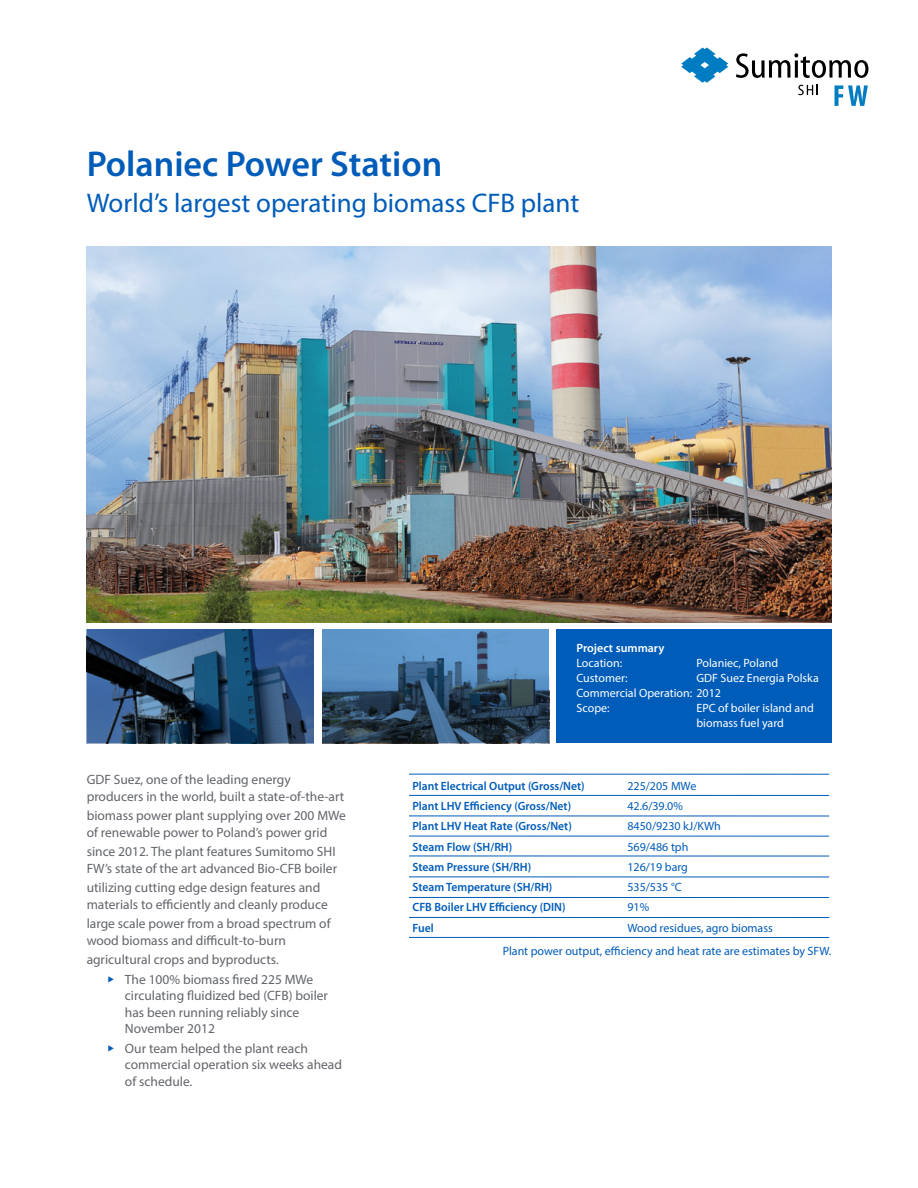
<style>
.page{position:relative;width:918px;height:1188px;background:#fff}
.page>*{position:absolute;margin:0;border:0;box-sizing:border-box;transform-origin:0 0}
.t1{font:600 36px "Myriad Pro";color:#005cb9}
.t2{font:27px "Myriad Pro";color:#005cb9}
.t3{font:13.5px/16.5px "Myriad Pro";color:#61646a}
.t4{font:600 12px/20.2px "Myriad Pro";color:#005cb9}
.t5{font:12px/20.2px "Myriad Pro";color:#005cb9}
.t6{font:12px/15px "Myriad Pro";color:#fff}
.t7{font:600 12px "Myriad Pro";color:#fff}
.s1{color:#005cb9}
</style>
<div class="page">
<hr style="left:409px;top:795px;width:420px;height:1px;background:#005cb9">
<hr style="left:409px;top:836px;width:420px;height:1px;background:#005cb9">
<hr style="left:409px;top:816px;width:420px;height:1px;background:#005cb9">
<hr style="left:409px;top:856px;width:420px;height:1px;background:#005cb9">
<hr style="left:409px;top:897px;width:420px;height:1px;background:#005cb9">
<hr style="left:409px;top:877px;width:420px;height:1px;background:#005cb9">
<hr style="left:409px;top:917px;width:420px;height:1px;background:#005cb9">
<hr style="left:409px;top:774px;width:420px;height:1px;background:#005cb9">
<img style="left:322px;top:629px;width:227px;height:114px">
<img style="left:87px;top:629px;width:227px;height:114px">
<svg style="left:736px;top:53px;width:132px;height:25px"></svg>
<svg style="left:681px;top:48px;width:47px;height:35px"></svg>
<svg style="left:835px;top:85px;width:33px;height:21px"></svg>
<svg style="left:798px;top:85px;width:20px;height:10px"></svg>
<img style="left:87px;top:247px;width:745px;height:375px">
<div style="left:556px;top:629px;width:276px;height:114px;background:#005cb9"></div>
<div style="left:495px;top:328px;width:19px;height:26px;background:#18889e"></div>
<hr style="left:409px;top:937px;width:420px;height:1px;background:#005cb9">
<h1 class="t1" style="left:87px;top:141px;width:357px">Polaniec Power Station</h1>
<h2 class="t2" style="left:87px;top:186px;width:494px">World’s largest operating biomass CFB plant</h2>
<p class="t3" style="left:87px;top:771px;width:259px">GDF Suez, one of the leading energy producers in the world, built a state-of-the-art</p>
<p class="t3" style="left:87px;top:807px;width:261px">biomass power plant supplying over 200 MWe of renewable power to Poland’s power grid</p>
<p class="t3" style="left:87px;top:843px;width:252px">since 2012. The plant features Sumitomo SHI<br>FW’s state of the art advanced Bio-CFB boiler</p>
<p class="t3" style="left:87px;top:879px;width:243px">utilizing cutting edge design features and materials to efficiently and cleanly produce</p>
<p class="t3" style="left:87px;top:915px;width:246px">large scale power from a broad spectrum of wood biomass and difficult-to-burn</p>
<p class="t3" style="left:87px;top:951px;width:194px">agricultural crops and byproducts.</p>
<p class="t3" style="left:125px;top:971px;width:205px;text-indent:-17px"><span class="s1">◆</span> The 100% biomass fired 225 MWe circulating fluidized bed (CFB) boiler has been running reliably since<br>November 2012</p>
<p class="t3" style="left:125px;top:1040px;width:219px;text-indent:-17px"><span class="s1">◆</span> Our team helped the plant reach commercial operation six weeks ahead of schedule.</p>
<p class="t7" style="left:576px;top:640px;width:90px">Project summary</p>
<p class="t6" style="left:576px;top:655px;width:47px">Location:</p>
<p class="t6" style="left:696px;top:655px;width:83px">Polaniec, Poland</p>
<p class="t6" style="left:576px;top:670px;width:53px">Customer:</p>
<p class="t6" style="left:576px;top:670px;width:244px;text-indent:120px">GDF Suez Energia Polska<br>Commercial Operation: 2012<br>Scope:</p>
<p class="t6" style="left:696px;top:700px;width:119px">EPC of boiler island and biomass fuel yard</p>
<p class="t4" style="left:413px;top:775px;width:174px">Plant Electrical Output (Gross/Net)<br>Plant LHV Efficiency (Gross/Net)<br>Plant LHV Heat Rate (Gross/Net)<br>Steam Flow (SH/RH)<br>Steam Pressure (SH/RH)<br>Steam Temperature (SH/RH)<br>CFB Boiler LHV Efficiency (DIN)<br>Fuel</p>
<p class="t5" style="left:627px;top:776px;width:147px">225/205 MWe<br>42.6/39.0%<br>8450/9230 kJ/KWh<br>569/486 tph<br>126/19 barg<br>535/535 °C<br>91%<br>Wood residues, agro biomass</p>
<p class="t5" style="left:503px;top:941px;width:330px">Plant power output, efficiency and heat rate are estimates by SFW.</p>
</div>
